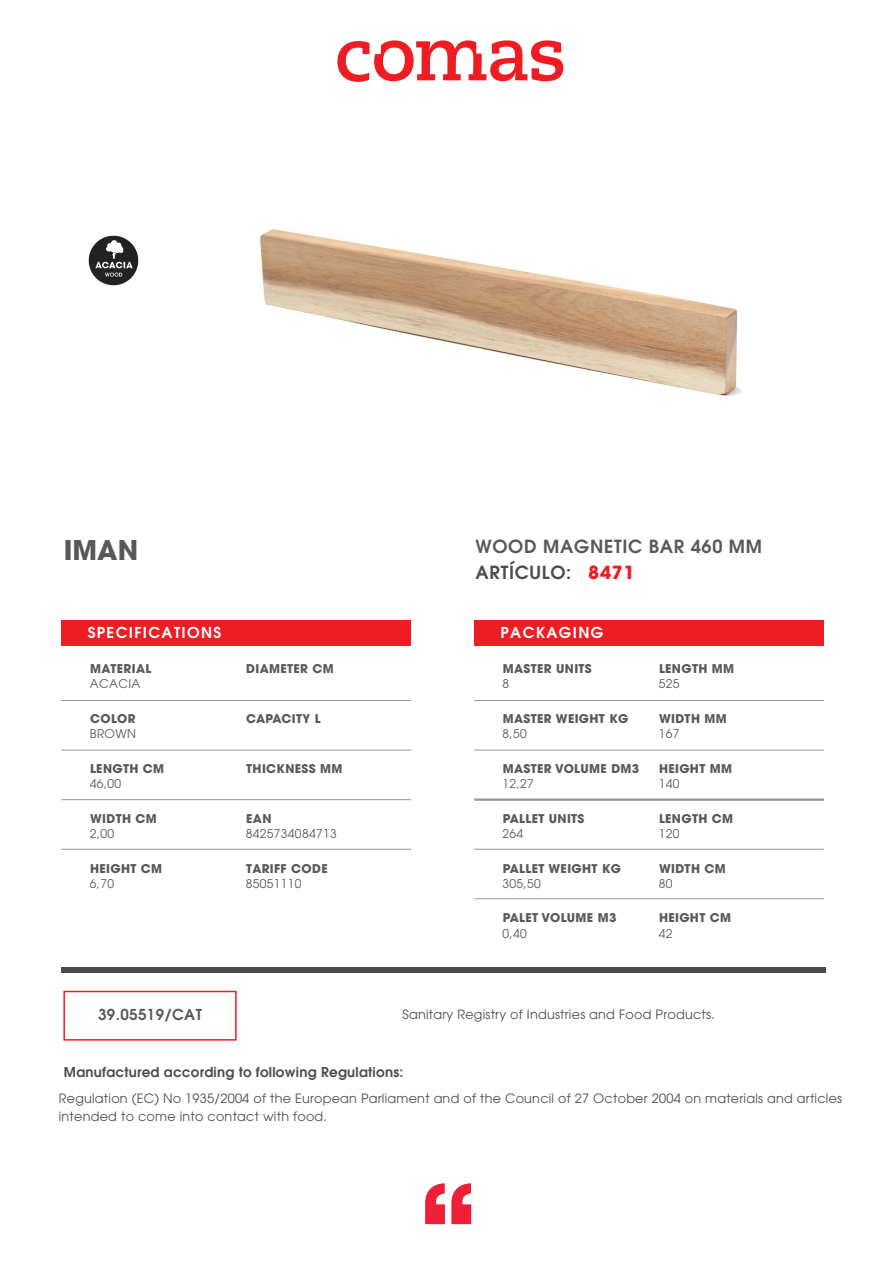
<style>
.page{position:relative;width:893px;height:1263px;background:#fff}
.page>*{position:absolute;margin:0;border:0;box-sizing:border-box;transform-origin:0 0}
.t1{font:700 27px "Avant Garde";color:#57585a}
.t2{font:600 18px/25.7px "Avant Garde";letter-spacing:.04em;color:#57585a}
.t3{font:600 15px "Avant Garde";letter-spacing:.09em;color:#fff}
.t4{font:600 15px "Avant Garde";letter-spacing:.03em;color:#57585a}
.t5{font:600 13.5px "Avant Garde";letter-spacing:.02em;color:#4b4c4d}
.t6{font:12.75px/18px "Avant Garde";letter-spacing:.02em;color:#4b4c4d}
.t7{font:700 12px "Avant Garde";letter-spacing:.03em;color:#57585a}
.t8{font:12px "Avant Garde";letter-spacing:.03em;color:#57585a}
.s1{color:#4b4c4d}
.s2{font-weight:700;color:#ee1d23}
</style>
<div class="page">
<svg style="left:425px;top:1183px;width:20px;height:41px"></svg>
<svg style="left:451px;top:1183px;width:20px;height:41px"></svg>
<svg style="left:337px;top:40px;width:226px;height:42px"></svg>
<div style="left:61px;top:620px;width:350px;height:25px;background:#ee1d23"></div>
<div style="left:61px;top:967px;width:765px;height:6px;background:#4b4c4d"></div>
<hr style="left:61px;top:700px;width:350px;height:1px;background:#939598">
<hr style="left:61px;top:750px;width:350px;height:1px;background:#939598">
<hr style="left:61px;top:799px;width:350px;height:1px;background:#939598">
<hr style="left:61px;top:849px;width:350px;height:1px;background:#939598">
<div style="left:474px;top:620px;width:350px;height:25px;background:#ee1d23"></div>
<hr style="left:474px;top:700px;width:350px;height:1px;background:#939598">
<hr style="left:474px;top:750px;width:350px;height:1px;background:#939598">
<hr style="left:474px;top:798px;width:350px;height:3px;background:#939598">
<hr style="left:474px;top:849px;width:350px;height:1px;background:#939598">
<hr style="left:474px;top:898px;width:350px;height:1px;background:#939598">
<div style="left:63px;top:991px;width:174px;height:49px;border:2px solid #ee1d23"></div>
<img style="left:88px;top:235px;width:51px;height:51px">
<img style="left:260px;top:229px;width:482px;height:167px">
<h1 class="t1" style="left:64px;top:532px;width:76px">IMAN</h1>
<h2 class="t2" style="left:475px;top:533px;width:288px">WOOD MAGNETIC BAR 460 MM<br><span class="s1">ARTÍCULO:</span> <span class="s2">8471</span></h2>
<p class="t3" style="left:88px;top:623px;width:135px">SPECIFICATIONS</p>
<p class="t7" style="left:90px;top:661px;width:63px">MATERIAL</p>
<p class="t7" style="left:246px;top:661px;width:89px">DIAMETER CM</p>
<p class="t3" style="left:500px;top:623px;width:104px">PACKAGING</p>
<p class="t7" style="left:503px;top:661px;width:91px">MASTER UNITS</p>
<p class="t7" style="left:659px;top:661px;width:77px">LENGTH MM</p>
<p class="t8" style="left:90px;top:677px;width:52px">ACACIA</p>
<p class="t8" style="left:502px;top:677px;width:8px">8</p>
<p class="t8" style="left:659px;top:677px;width:22px">525</p>
<p class="t7" style="left:90px;top:711px;width:47px">COLOR</p>
<p class="t7" style="left:246px;top:711px;width:76px">CAPACITY L</p>
<p class="t7" style="left:503px;top:711px;width:127px">MASTER WEIGHT KG</p>
<p class="t7" style="left:659px;top:711px;width:69px">WIDTH MM</p>
<p class="t8" style="left:90px;top:727px;width:48px">BROWN</p>
<p class="t8" style="left:502px;top:727px;width:26px">8,50</p>
<p class="t8" style="left:659px;top:727px;width:22px">167</p>
<p class="t7" style="left:90px;top:761px;width:76px">LENGTH CM</p>
<p class="t7" style="left:246px;top:761px;width:98px">THICKNESS MM</p>
<p class="t7" style="left:503px;top:761px;width:138px">MASTER VOLUME DM3</p>
<p class="t7" style="left:659px;top:761px;width:75px">HEIGHT MM</p>
<p class="t8" style="left:90px;top:777px;width:33px">46,00</p>
<p class="t8" style="left:90px;top:826px;width:26px">2,00</p>
<p class="t8" style="left:90px;top:876px;width:26px">6,70</p>
<p class="t7" style="left:90px;top:810px;width:68px">WIDTH CM</p>
<p class="t7" style="left:90px;top:860px;width:74px">HEIGHT CM</p>
<p class="t7" style="left:246px;top:810px;width:27px">EAN</p>
<p class="t8" style="left:246px;top:826px;width:92px">8425734084713</p>
<p class="t7" style="left:246px;top:860px;width:83px">TARIFF CODE</p>
<p class="t8" style="left:246px;top:876px;width:57px">85051110</p>
<p class="t8" style="left:502px;top:777px;width:33px">12,27</p>
<p class="t8" style="left:502px;top:826px;width:22px">264</p>
<p class="t7" style="left:503px;top:810px;width:83px">PALLET UNITS</p>
<p class="t8" style="left:659px;top:777px;width:22px">140</p>
<p class="t7" style="left:659px;top:810px;width:76px">LENGTH CM</p>
<p class="t8" style="left:659px;top:826px;width:22px">120</p>
<p class="t7" style="left:503px;top:860px;width:120px">PALLET WEIGHT KG</p>
<p class="t7" style="left:659px;top:860px;width:68px">WIDTH CM</p>
<p class="t8" style="left:502px;top:876px;width:40px">305,50</p>
<p class="t8" style="left:502px;top:926px;width:26px">0,40</p>
<p class="t7" style="left:503px;top:910px;width:115px">PALET VOLUME M3</p>
<p class="t8" style="left:659px;top:876px;width:15px">80</p>
<p class="t7" style="left:659px;top:910px;width:74px">HEIGHT CM</p>
<p class="t8" style="left:659px;top:926px;width:15px">42</p>
<p class="t4" style="left:98px;top:1005px;width:105px">39.05519/CAT</p>
<p class="t6" style="left:402px;top:1006px;width:314px">Sanitary Registry of Industries and Food Products.</p>
<p class="t5" style="left:64px;top:1063px;width:341px">Manufactured according to following Regulations:</p>
<p class="t6" style="left:59px;top:1090px;width:785px">Regulation (EC) No 1935/2004 of the European Parliament and of the Council of 27 October 2004 on materials and articles intended to come into contact with food.</p>
</div>
